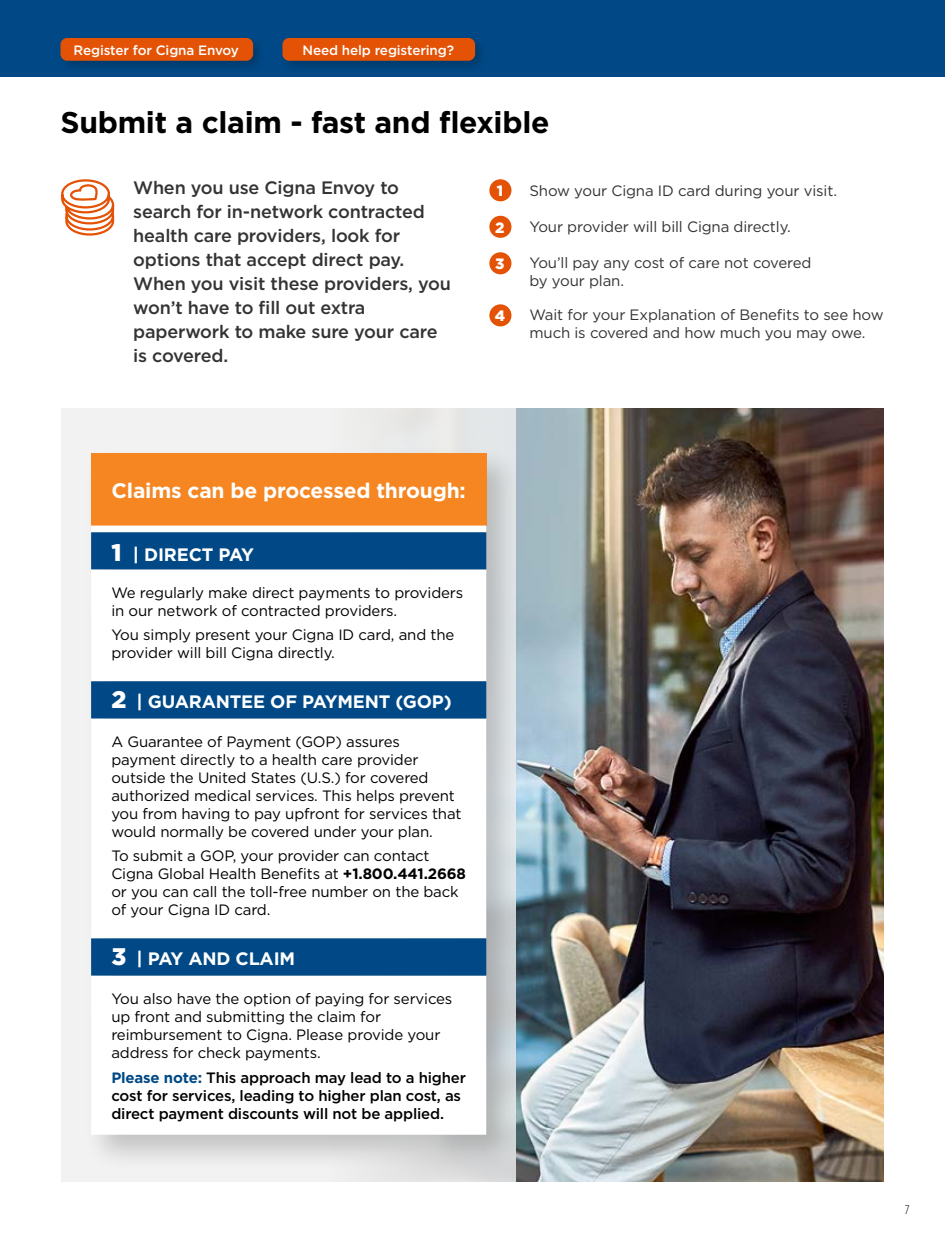
<style>
.page{position:relative;width:945px;height:1242px;background:#fff}
.page>*{position:absolute;margin:0;border:0;box-sizing:border-box;transform-origin:0 0}
.t1{font:700 30px "Gotham";letter-spacing:-.01em;color:#000}
.t2{font:700 21px "Gotham";letter-spacing:-.01em;color:#fff}
.t3{font:500 18px/24px "Gotham";letter-spacing:-.01em;color:#333}
.t4{font:700 18px "Gotham";letter-spacing:-.01em;color:#fff}
.t5{font:15px/18px "Gotham";letter-spacing:-.01em;color:#000}
.t6{font:15px/18px "Gotham";letter-spacing:-.01em;color:#333}
.t7{font:500 15px/18px "Gotham";letter-spacing:-.01em;color:#000}
.t8{font:900 15px "Gotham";color:#fff}
.t9{font:500 13.5px "Gotham";letter-spacing:-.01em;color:#fff}
.t10{font:300 condensed 13.5px "Myriad Pro";color:#000}
.s1{font-weight:900;font-size:24px}
.s2{font-weight:700}
.s3{font-weight:700;color:#004986}
</style>
<div class="page">
<img style="left:516px;top:408px;width:368px;height:773px">
<div style="left:61px;top:408px;width:455px;height:773px;background:#f2f2f2"></div>
<div style="left:0;top:0;width:945px;height:76px;background:#004986"></div>
<div style="left:58px;top:35px;width:207px;height:37px;background:#000;opacity:.2"></div>
<div style="left:60px;top:38px;width:193px;height:23px;background:#e35205;border-radius:7px"></div>
<div style="left:280px;top:35px;width:207px;height:37px;background:#000;opacity:.2"></div>
<div style="left:282px;top:38px;width:193px;height:23px;background:#e35205;border-radius:7px"></div>
<div style="left:83px;top:445px;width:440px;height:726px;background:#000;opacity:.2"></div>
<div style="left:91px;top:453px;width:395px;height:73px;background:#f68621"></div>
<div style="left:91px;top:526px;width:395px;height:609px;background:#fff"></div>
<svg style="left:91px;top:532px;width:395px;height:444px;fill:#fff"></svg>
<div style="left:489px;top:179px;width:22px;height:22px;background:#e35205;border-radius:50%"></div>
<div style="left:489px;top:216px;width:22px;height:22px;background:#e35205;border-radius:50%"></div>
<div style="left:489px;top:252px;width:22px;height:22px;background:#e35205;border-radius:50%"></div>
<div style="left:489px;top:304px;width:22px;height:22px;background:#e35205;border-radius:50%"></div>
<svg style="left:61px;top:179px;width:54px;height:57px"></svg>
<p class="t9" style="left:74px;top:44px;width:167px">Register for Cigna Envoy</p>
<p class="t9" style="left:303px;top:44px;width:153px">Need help registering?</p>
<h1 class="t1" style="left:60px;top:109px;width:491px">Submit a claim - fast and flexible</h1>
<p class="t3" style="left:133px;top:176px;width:319px">When you use Cigna Envoy to search for in-network contracted health care providers, look for options that accept direct pay.<br>When you visit these providers, you won’t have to fill out extra paperwork to make sure your care is covered.</p>
<p class="t8" style="left:497px;top:184px;width:8px">1</p>
<p class="t6" style="left:529px;top:182px;width:309px">Show your Cigna ID card during your visit.</p>
<p class="t8" style="left:495px;top:221px;width:11px">2</p>
<p class="t6" style="left:529px;top:219px;width:263px">Your provider will bill Cigna directly.</p>
<p class="t6" style="left:529px;top:255px;width:284px">You’ll pay any cost of care not covered by your plan.</p>
<p class="t8" style="left:495px;top:257px;width:11px">3</p>
<p class="t8" style="left:495px;top:309px;width:12px">4</p>
<p class="t6" style="left:529px;top:307px;width:356px">Wait for your Explanation of Benefits to see how much is covered and how much you may owe.</p>
<h2 class="t2" style="left:112px;top:481px;width:356px">Claims can be processed through:</h2>
<p class="t4" style="left:111px;top:547px;width:144px"><span class="s1">1</span> | DIRECT PAY</p>
<p class="t5" style="left:111px;top:584px;width:353px">We regularly make direct payments to providers in our network of contracted providers.</p>
<p class="t5" style="left:111px;top:627px;width:345px">You simply present your Cigna ID card, and the provider will bill Cigna directly.</p>
<p class="t4" style="left:111px;top:694px;width:342px"><span class="s1">2</span> | GUARANTEE OF PAYMENT (GOP)</p>
<p class="t5" style="left:111px;top:733px;width:352px">A Guarantee of Payment (GOP) assures payment directly to a health care provider outside the United States (U.S.) for covered authorized medical services. This helps prevent you from having to pay upfront for services that would normally be covered under your plan.</p>
<p class="t5" style="left:111px;top:848px;width:356px">To submit a GOP, your provider can contact Cigna Global Health Benefits at <span class="s2">+1.800.441.2668 </span>or you can call the toll-free number on the back of your Cigna ID card.</p>
<p class="t4" style="left:111px;top:951px;width:185px"><span class="s1">3</span> | PAY AND CLAIM</p>
<p class="t5" style="left:111px;top:990px;width:343px">You also have the option of paying for services up front and submitting the claim for reimbursement to Cigna. Please provide your address for check payments.</p>
<p class="t7" style="left:111px;top:1069px;width:356px"><span class="s3">Please note:</span> This approach may lead to a higher cost for services, leading to higher plan cost, as direct payment discounts will not be applied.</p>
<p class="t10" style="left:905px;top:1205px;width:6px">7</p>
</div>
